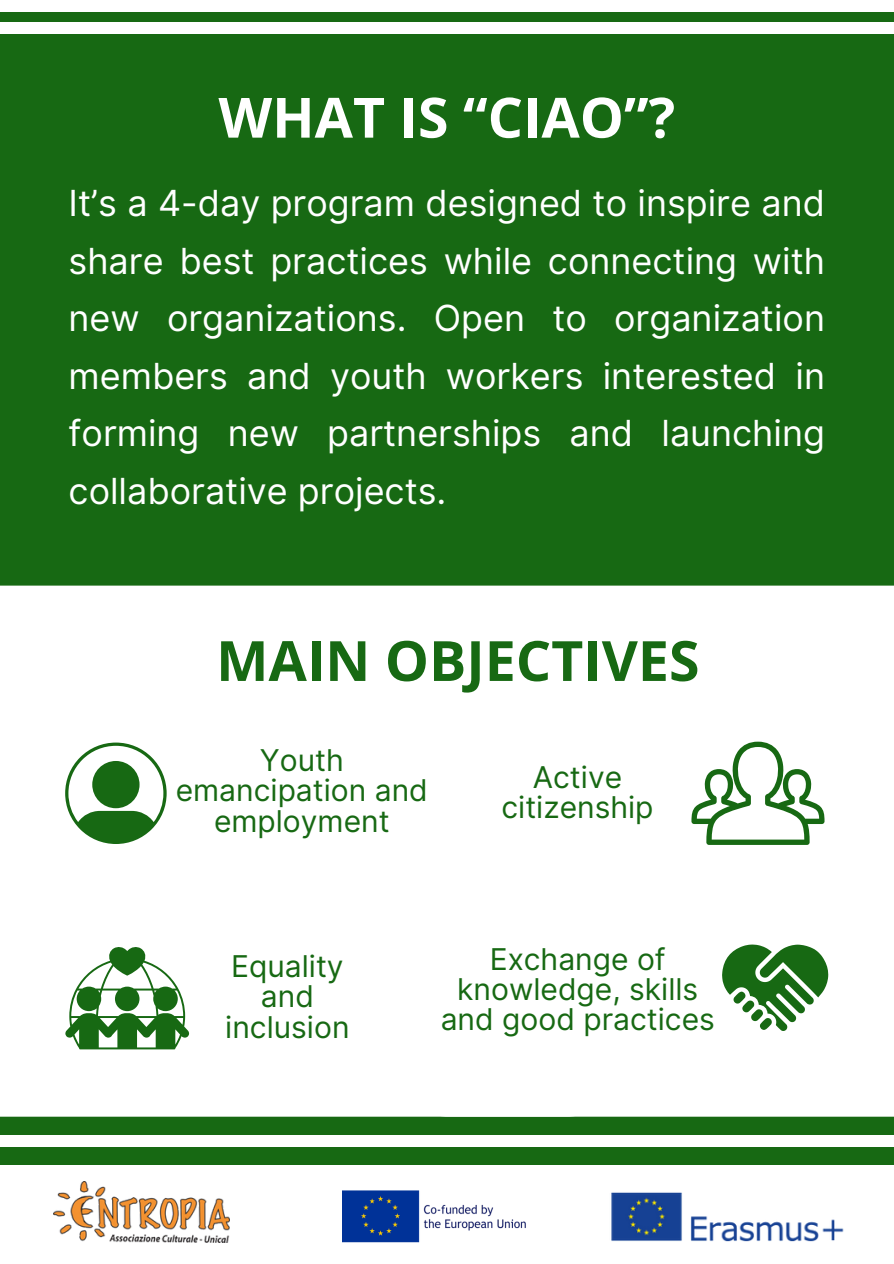
<style>
.page{position:relative;width:894px;height:1264px;background:#fff}
.page>*{position:absolute;margin:0;border:0;box-sizing:border-box;transform-origin:0 0}
.t1{font:700 55.5px "Open Sans";color:#176913}
.t2{font:700 55.5px "Open Sans";color:#fff}
.t3{font:36px/57.4px "Inter";color:#fff;text-align:justify}
.t4{font:30px/30.3px "Inter";color:#176913;text-align:center}
</style>
<div class="page">
<div style="left:0;top:0;width:893px;height:1263px;background:#176913"></div>
<div style="left:0;top:1164px;width:893px;height:99px;background:#fff"></div>
<img style="left:611px;top:1192px;width:233px;height:49px">
<img style="left:54px;top:1181px;width:175px;height:61px">
<img style="left:342px;top:1190px;width:184px;height:52px">
<div style="left:0;top:0;width:893px;height:12px;background:#fff"></div>
<div style="left:0;top:22px;width:893px;height:12px;background:#fff"></div>
<div style="left:0;top:585px;width:893px;height:531px;background:#fff"></div>
<svg style="left:65px;top:742px;width:101px;height:101px"></svg>
<svg style="left:691px;top:741px;width:133px;height:104px"></svg>
<svg style="left:721px;top:944px;width:107px;height:86px"></svg>
<svg style="left:65px;top:946px;width:124px;height:103px"></svg>
<div style="left:204px;top:616px;width:507px;height:87px;background:#fff"></div>
<div style="left:0;top:1135px;width:893px;height:11px;background:#fff"></div>
<p class="t2" style="left:218px;top:78px;width:458px">WHAT IS “CIAO”?</p>
<h1 class="t3" style="left:69px;top:175px;width:757px">It’s a 4-day program designed to inspire and share best practices while connecting with new organizations. Open to organization members and youth workers interested in forming new partnerships and launching collaborative projects.</h1>
<p class="t1" style="left:216px;top:621px;width:484px">MAIN OBJECTIVES</p>
<p class="t4" style="left:176px;top:744px;width:253px">Youth emancipation and employment</p>
<p class="t4" style="left:501px;top:761px;width:153px">Active citizenship</p>
<p class="t4" style="left:225px;top:950px;width:126px">Equality and inclusion</p>
<p class="t4" style="left:440px;top:943px;width:275px">Exchange of knowledge, skills and good practices</p>
</div>
